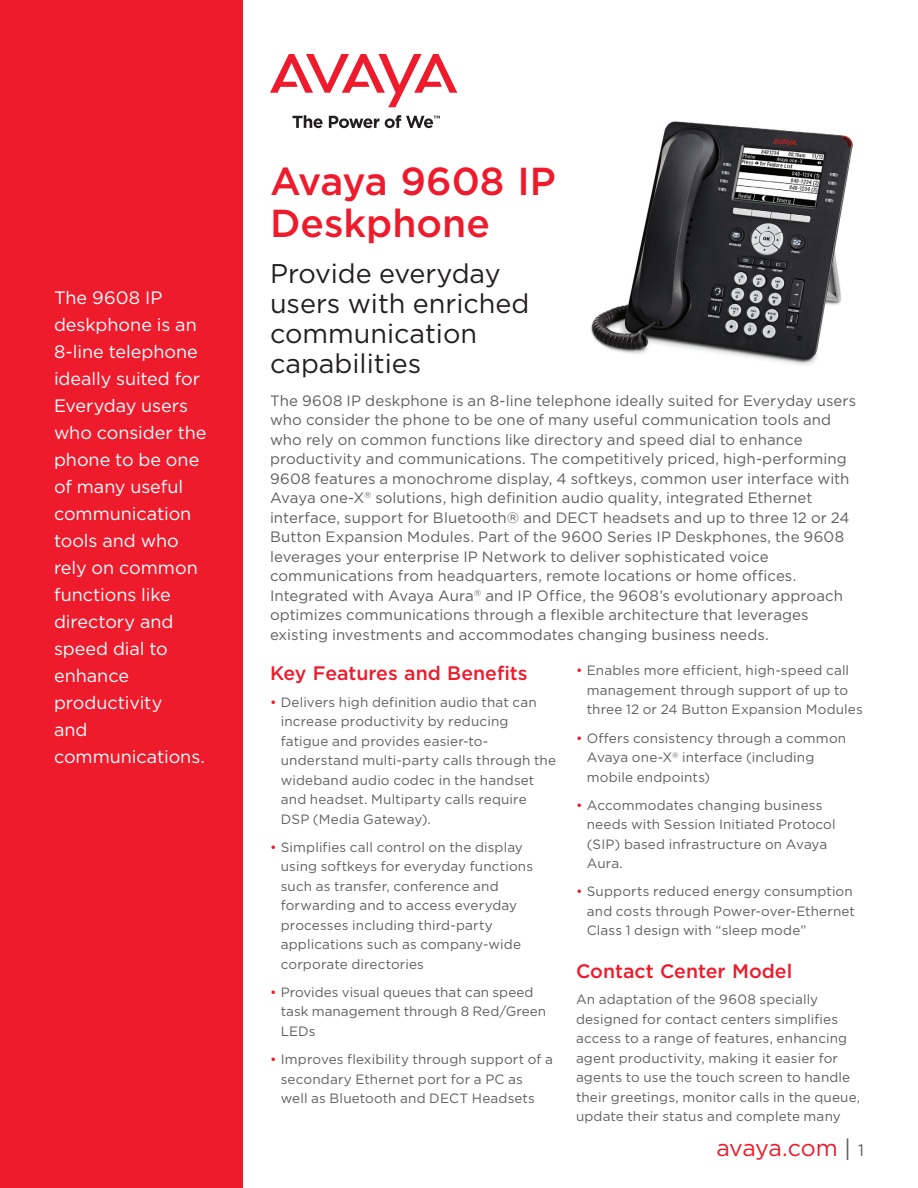
<style>
.page{position:relative;width:918px;height:1188px;background:#fff}
.page>*{position:absolute;margin:0;border:0;box-sizing:border-box;transform-origin:0 0}
.fact_sheet_title{font:500 39px/42px "Gotham";color:#ee1b2c}
.Subtitle{font:27px/30px "Gotham";color:#231f20}
.t1{font:23.25px "Gotham";letter-spacing:-.015em;color:#ee1b2c}
.sub_head_PMS_485_cmy{font:500 19.5px "Gotham";color:#ee1b2c}
.callout_cov{font:18px/27px "Gotham";color:#fff}
.intro{font:15px/19.5px "Gotham";letter-spacing:.005em;color:#5f5f62}
.Body_copy{font:13.5px/19.5px "Gotham";letter-spacing:.01em;color:#5f5f62}
.s1{color:#ee1b2c}
.s2{color:#5f5f62}
.s3{font-size:16.5px;color:#5f5f62}
</style>
<div class="page">
<svg style="left:270px;top:54px;width:187px;height:53px"></svg>
<svg style="left:292px;top:115px;width:31px;height:13px"></svg>
<svg style="left:329px;top:116px;width:50px;height:12px"></svg>
<svg style="left:385px;top:115px;width:55px;height:13px"></svg>
<div style="left:0;top:0;width:243px;height:1188px;background:#ee1b2c"></div>
<img style="left:591px;top:121px;width:262px;height:244px">
<p class="callout_cov" style="left:54px;top:284px;width:154px">The 9608 IP deskphone is an<br>8-line telephone ideally suited for<br>Everyday users who consider the phone to be one of many useful communication tools and who rely on common functions like directory and speed dial to enhance productivity<br>and communications.</p>
<p class="fact_sheet_title" style="left:270px;top:159px;width:287px">Avaya 9608 IP<br>Deskphone</p>
<p class="Subtitle" style="left:270px;top:258px;width:261px">Provide everyday users with enriched communication capabilities</p>
<p class="intro" style="left:270px;top:390px;width:588px">The 9608 IP deskphone is an 8-line telephone ideally suited for Everyday users who consider the phone to be one of many useful communication tools and who rely on common functions like directory and speed dial to enhance productivity and communications. The competitively priced, high-performing 9608 features a monochrome display, 4 softkeys, common user interface with Avaya one-X<sup>®</sup> solutions, high definition audio quality, integrated Ethernet interface, support for Bluetooth® and DECT headsets and up to three 12 or 24<br>Button Expansion Modules. Part of the 9600 Series IP Deskphones, the 9608 leverages your enterprise IP Network to deliver sophisticated voice communications from headquarters, remote locations or home offices.<br>Integrated with Avaya Aura<sup>®</sup> and IP Office, the 9608’s evolutionary approach optimizes communications through a flexible architecture that leverages existing investments and accommodates changing business needs.</p>
<p class="sub_head_PMS_485_cmy" style="left:270px;top:662px;width:259px">Key Features and Benefits</p>
<p class="Body_copy" style="left:281px;top:692px;width:277px;text-indent:-11px"><span class="s1">•</span> Delivers high definition audio that can increase productivity by reducing fatigue and provides easier-to&shy;understand multi-party calls through the wideband audio codec in the handset and headset. Multiparty calls require DSP (Media Gateway).</p>
<p class="Body_copy" style="left:281px;top:837px;width:254px;text-indent:-11px"><span class="s1">•</span> Simplifies call control on the display using softkeys for everyday functions such as transfer, conference and forwarding and to access everyday processes including third-party applications such as company-wide corporate directories</p>
<p class="Body_copy" style="left:281px;top:982px;width:267px;text-indent:-11px"><span class="s1">•</span> Provides visual queues that can speed task management through 8 Red/Green<br>LEDs</p>
<p class="Body_copy" style="left:281px;top:1049px;width:274px;text-indent:-11px"><span class="s1">•</span> Improves flexibility through support of a secondary Ethernet port for a PC as well as Bluetooth and DECT Headsets</p>
<p class="Body_copy" style="left:587px;top:661px;width:278px;text-indent:-11px"><span class="s1">•</span> Enables more efficient, high-speed call management through support of up to three 12 or 24 Button Expansion Modules</p>
<p class="Body_copy" style="left:587px;top:728px;width:261px;text-indent:-11px"><span class="s1">•</span> Offers consistency through a common<br>Avaya one-X<sup>®</sup> interface (including mobile endpoints)</p>
<p class="Body_copy" style="left:587px;top:795px;width:250px;text-indent:-11px"><span class="s1">•</span> Accommodates changing business needs with Session Initiated Protocol (SIP) based infrastructure on Avaya<br>Aura.</p>
<p class="Body_copy" style="left:587px;top:882px;width:270px;text-indent:-11px"><span class="s1">•</span> Supports reduced energy consumption and costs through Power-over-Ethernet<br>Class 1 design with “sleep mode”</p>
<p class="sub_head_PMS_485_cmy" style="left:576px;top:960px;width:218px">Contact Center Model</p>
<p class="Body_copy" style="left:576px;top:990px;width:286px">An adaptation of the 9608 specially designed for contact centers simplifies access to a range of features, enhancing agent productivity, making it easier for agents to use the touch screen to handle their greetings, monitor calls in the queue, update their status and complete many</p>
<h3 class="t1" style="left:716px;top:1135px;width:149px">avaya.com <span class="s2">|</span> <span class="s3">1</span></h3>
</div>
